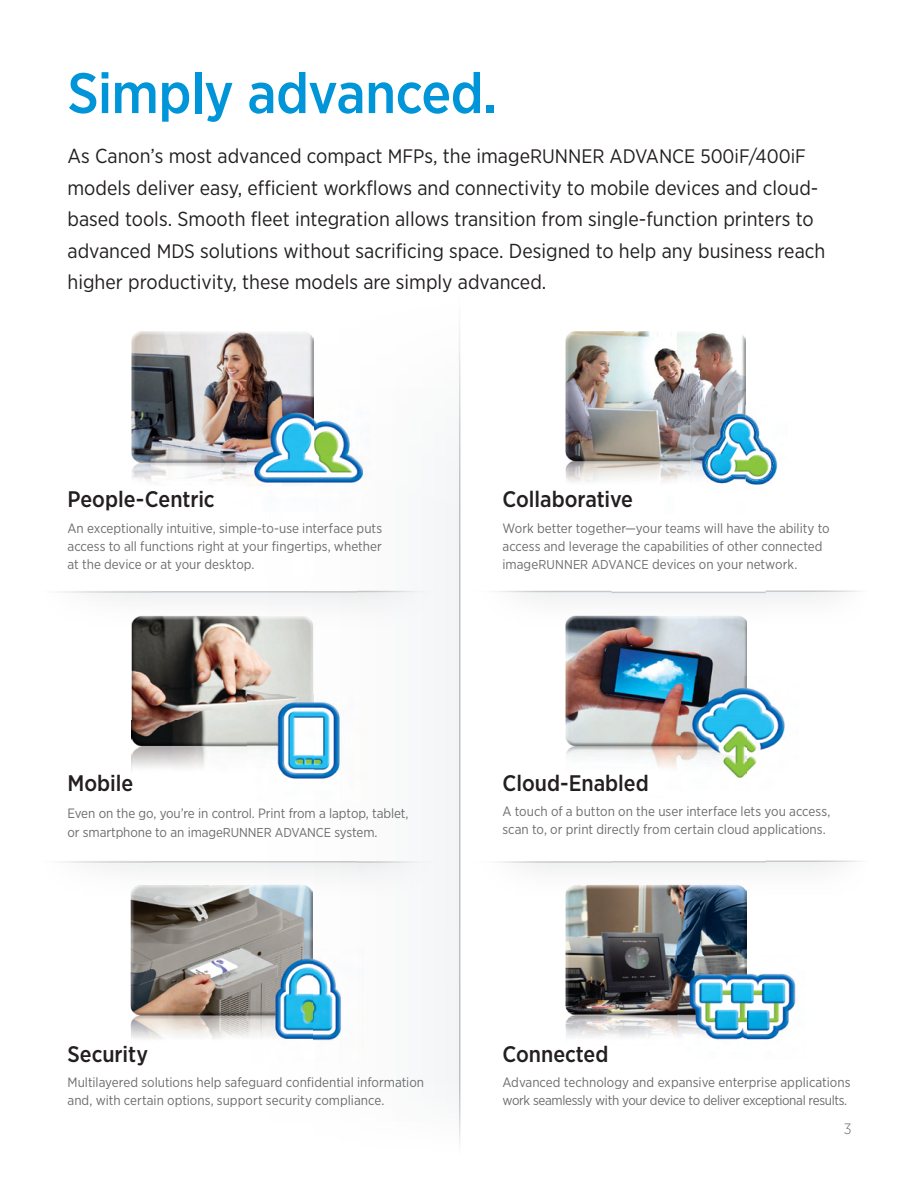
<style>
.page{position:relative;width:918px;height:1188px;background:#fff}
.page>*{position:absolute;margin:0;border:0;box-sizing:border-box;transform-origin:0 0}
.t1{font:500 57px "Gotham Narrow";letter-spacing:-.015em;color:#0095d9}
.t2{font:500 22.5px "Gotham Narrow";color:#231f20}
.t3{font:20.25px/31.5px "Gotham Narrow";color:#231f20}
.t4{font:300 15px "Gotham Narrow";color:#6c6d70}
.t5{font:13.5px/18px "Gotham Narrow";letter-spacing:-.005em;color:#6c6d70}
.t6{font:13.5px/18px "Gotham Narrow";letter-spacing:-.025em;color:#6c6d70}
.s1{font-size:19.5px}
.s2{font-size:12.9px}
</style>
<div class="page">
<img style="left:61px;top:591px;width:91px;height:435px">
<img style="left:459px;top:361px;width:2px;height:52px">
<img style="left:357px;top:413px;width:255px;height:517px">
<img style="left:612px;top:860px;width:154px;height:70px">
<img style="left:445px;top:930px;width:16px;height:51px">
<img style="left:746px;top:930px;width:1px;height:25px">
<img style="left:445px;top:981px;width:16px;height:163px">
<img style="left:131px;top:331px;width:137px;height:148px">
<img style="left:268px;top:332px;width:46px;height:70px">
<img style="left:565px;top:615px;width:136px;height:138px">
<img style="left:701px;top:615px;width:46px;height:61px">
<img style="left:565px;top:753px;width:116px;height:45px">
<img style="left:681px;top:676px;width:117px;height:102px">
<img style="left:131px;top:885px;width:136px;height:154px">
<img style="left:267px;top:885px;width:46px;height:63px">
<img style="left:313px;top:959px;width:28px;height:82px">
<img style="left:252px;top:948px;width:61px;height:91px">
<img style="left:565px;top:331px;width:135px;height:137px">
<img style="left:700px;top:333px;width:45px;height:72px">
<img style="left:565px;top:468px;width:126px;height:46px">
<img style="left:132px;top:615px;width:181px;height:105px">
<img style="left:132px;top:720px;width:116px;height:53px">
<img style="left:282px;top:695px;width:85px;height:107px">
<img style="left:248px;top:695px;width:65px;height:78px">
<img style="left:565px;top:884px;width:136px;height:154px">
<img style="left:701px;top:884px;width:45px;height:71px">
<img style="left:746px;top:955px;width:57px;height:104px">
<img style="left:678px;top:955px;width:68px;height:85px">
<img style="left:691px;top:405px;width:97px;height:80px">
<img style="left:705px;top:417px;width:68px;height:64px">
<img style="left:248px;top:402px;width:123px;height:109px">
<h1 class="t1" style="left:68px;top:57px;width:432px">Simply advanced.</h1>
<p class="t3" style="left:67px;top:140px;width:759px">As Canon’s most advanced compact <span class="s1">MFP</span>s, the image<span class="s1">RUNNER ADVANCE 500iF/400iF </span>models deliver easy, efficient workflows and connectivity to mobile devices and cloud&shy;based tools. Smooth fleet integration allows transition from single-function printers to advanced <span class="s1">MDS</span> solutions without sacrificing space. Designed to help any business reach higher productivity, these models are simply advanced.</p>
<h2 class="t2" style="left:68px;top:485px;width:149px">People-Centric</h2>
<p class="t5" style="left:68px;top:519px;width:316px;text-align:justify">An exceptionally intuitive, simple-to-use interface puts access to all functions right at your fingertips, whether at the device or at your desktop.</p>
<h2 class="t2" style="left:68px;top:769px;width:67px">Mobile</h2>
<p class="t5" style="left:68px;top:803px;width:343px;line-height:19.5px">Even on the go, you’re in control. Print from a laptop, tablet, or smartphone to an image<span class="s2">RUNNER ADVANCE</span> system.</p>
<h2 class="t2" style="left:502px;top:485px;width:132px">Collaborative</h2>
<p class="t5" style="left:502px;top:519px;width:329px">Work better together—your teams will have the ability to access and leverage the capabilities of other connected image<span class="s2">RUNNER ADVANCE</span> devices on your network.</p>
<h2 class="t2" style="left:502px;top:769px;width:148px">Cloud-Enabled</h2>
<p class="t5" style="left:502px;top:802px;width:329px">A touch of a button on the user interface lets you access, scan to, or print directly from certain cloud applications.</p>
<h2 class="t2" style="left:68px;top:1039px;width:82px">Security</h2>
<p class="t5" style="left:68px;top:1073px;width:358px">Multilayered solutions help safeguard confidential information and, with certain options, support security compliance.</p>
<h2 class="t2" style="left:502px;top:1039px;width:107px">Connected</h2>
<p class="t6" style="left:502px;top:1073px;width:350px">Advanced technology and expansive enterprise applications work seamlessly with your device to deliver exceptional results.</p>
<p class="t4" style="left:844px;top:1120px;width:9px">3</p>
</div>
